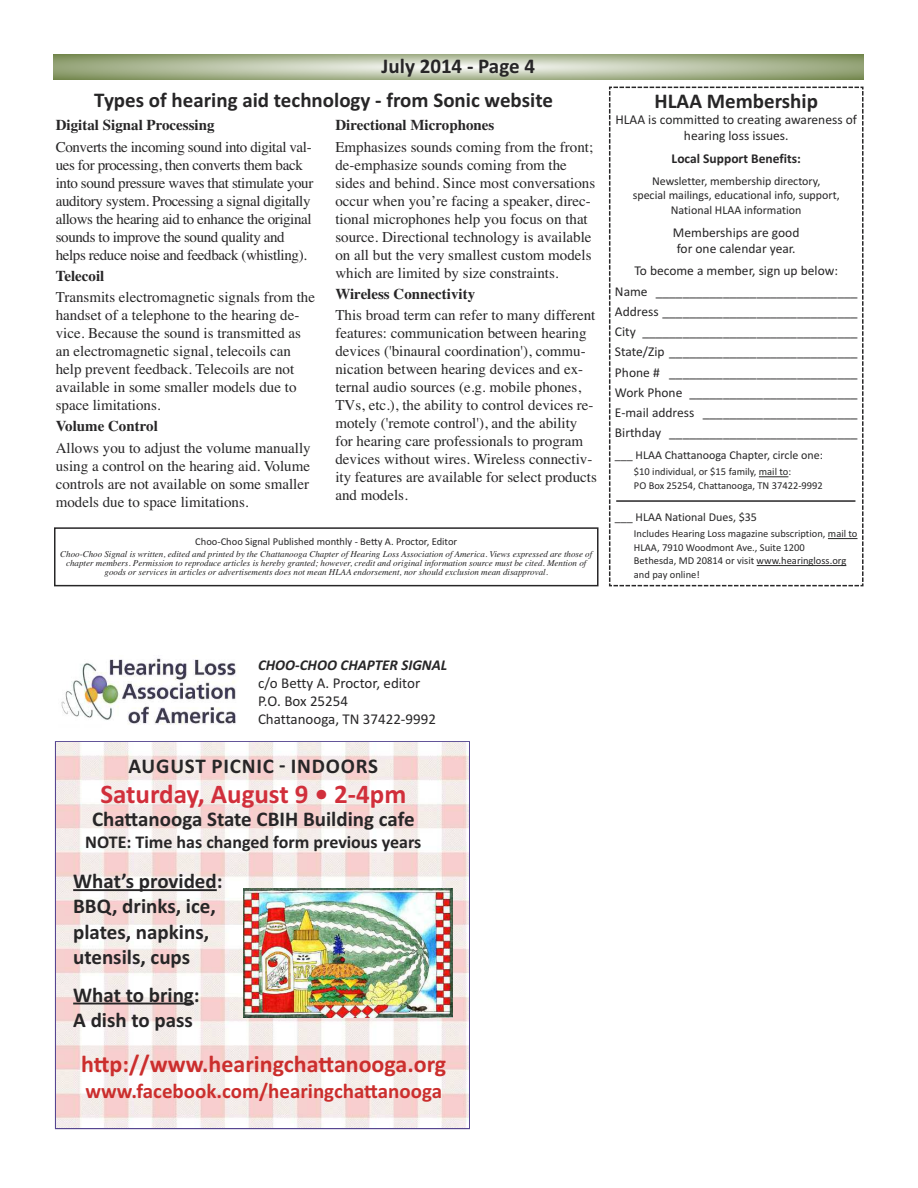
<style>
.page{position:relative;width:918px;height:1188px;background:#fff}
.page>*{position:absolute;margin:0;border:0;box-sizing:border-box;transform-origin:0 0}
.t1{font:700 27px "Calibri";color:#d12f3b}
.t2{font:700 24px "Calibri";color:#cb2e2d}
.t3{font:700 21px/25.2px "Calibri";color:#272627}
.t4{font:700 21px "Calibri";color:#cb2e2d}
.t5{font:700 21px "Calibri";letter-spacing:.04em;color:#272627}
.t6{font:700 18px "Calibri";color:#272627}
.t7{font:15px/18px "Times";color:#272627}
.t8{font:15px/18px "Times";letter-spacing:-.025em;color:#272627}
.t9{font:700 15px "Times";color:#272627}
.t10{font:15px/18px "Calibri";color:#272627}
.t11{font:italic 700 15px "Calibri";color:#272627}
.t12{font:13.5px/20.2px "Calibri";color:#272627;text-align:center}
.t13{font:700 13.5px "Calibri";color:#272627}
.t14{font:12px/14.4px "Calibri";color:#272627;text-align:center}
.t15{font:10.5px/13.5px "Calibri";color:#272627}
.t16{font:italic 9px/9px "Times";color:#272627;text-align:center}
</style>
<div class="page">
<img style="left:56px;top:743px;width:412px;height:385px">
<hr style="left:73px;top:889px;width:144px;height:2px;background:#272627">
<hr style="left:73px;top:1003px;width:121px;height:1px;background:#272627">
<div style="left:54px;top:527px;width:545px;height:59px;border:2px solid #272627"></div>
<svg style="left:609px;top:86px;width:255px;height:501px"></svg>
<hr style="left:828px;top:538px;width:30px;height:1px;background:#272627">
<hr style="left:757px;top:565px;width:89px;height:1px;background:#272627">
<img style="left:61px;top:658px;width:175px;height:67px">
<hr style="left:616px;top:500px;width:239px;height:2px;background:#272627">
<svg style="left:53px;top:54px;width:810px;height:25px"></svg>
<img style="left:243px;top:888px;width:210px;height:129px">
<h3 class="t3" style="left:382px;top:53px;width:155px">July 2014 - Page 4</h3>
<h3 class="t3" style="left:94px;top:87px;width:460px">Types of hearing aid technology - from Sonic website</h3>
<p class="t9" style="left:56px;top:117px;width:160px">Digital Signal Processing</p>
<p class="t8" style="left:56px;top:138px;width:259px">Converts the incoming sound into digital val&shy;ues for processing, then converts them back into sound pressure waves that stimulate your auditory system. Processing a signal digitally allows the hearing aid to enhance the original sounds to improve the sound quality and helps reduce noise and feedback (whistling).</p>
<p class="t9" style="left:56px;top:267px;width:50px">Telecoil</p>
<p class="t7" style="left:56px;top:288px;width:261px">Transmits electromagnetic signals from the handset of a telephone to the hearing de&shy;vice. Because the sound is transmitted as an electromagnetic signal, telecoils can help prevent feedback. Telecoils are not available in some smaller models due to space limitations.</p>
<p class="t9" style="left:56px;top:417px;width:104px">Volume Control</p>
<p class="t7" style="left:56px;top:438px;width:256px;text-align:justify">Allows you to adjust the volume manually using a control on the hearing aid. Volume controls are not available on some smaller models due to space limitations.</p>
<p class="t9" style="left:335px;top:117px;width:161px">Directional Microphones</p>
<p class="t7" style="left:335px;top:138px;width:261px">Emphasizes sounds coming from the front; de-emphasize sounds coming from the sides and behind. Since most conversations occur when you’re facing a speaker, direc&shy;tional microphones help you focus on that source. Directional technology is available on all but the very smallest custom models which are limited by size constraints.</p>
<p class="t9" style="left:335px;top:285px;width:141px">Wireless Connectivity</p>
<p class="t7" style="left:335px;top:306px;width:263px">This broad term can refer to many different features: communication between hearing devices ('binaural coordination'), commu&shy;nication between hearing devices and ex&shy;ternal audio sources (e.g. mobile phones, TVs, etc.), the ability to control devices re&shy;motely ('remote control'), and the ability for hearing care professionals to program devices without wires. Wireless connectiv&shy;ity features are available for select products and models.</p>
<p class="t15" style="left:195px;top:534px;width:263px">Choo-Choo Signal Published monthly - Betty A. Proctor, Editor</p>
<p class="t16" style="left:60px;top:549px;width:534px">Choo-Choo Signal is written, edited and printed by the Chattanooga Chapter of Hearing Loss Association of America. Views expressed are those of chapter members. Permission to reproduce articles is hereby granted; however, credit and original information source must be cited. Mention of goods or services in articles or advertisements does not mean HLAA endorsement, nor should exclusion mean disapproval.</p>
<h3 class="t3" style="left:655px;top:88px;width:165px">HLAA Membership</h3>
<p class="t12" style="left:616px;top:112px;width:243px;line-height:16px">HLAA is committed to creating awareness of hearing loss issues.</p>
<p class="t13" style="left:672px;top:151px;width:131px">Local Support Benefits:</p>
<p class="t14" style="left:633px;top:174px;width:209px">Newsletter, membership directory,<br>special mailings, educational info, support,<br>National HLAA information</p>
<p class="t12" style="left:673px;top:224px;width:128px;line-height:16px;text-align:left">Memberships are good for one calendar year.</p>
<p class="t12" style="left:615px;top:261px;width:244px">To become a member, sign up below:<br>Name ______________________________ Address _____________________________ City ________________________________ State/Zip ____________________________ Phone # ____________________________ Work Phone _________________________ E-mail address _______________________ Birthday ____________________________</p>
<p class="t14" style="left:615px;top:447px;width:210px">___ HLAA Chattanooga Chapter, circle one:</p>
<p class="t15" style="left:634px;top:465px;width:190px">$10 individual, or $15 family, mail to:<br>PO Box 25254, Chattanooga, TN 37422-9992</p>
<p class="t14" style="left:615px;top:510px;width:144px">___ HLAA National Dues, $35</p>
<p class="t15" style="left:634px;top:527px;width:225px">Includes Hearing Loss magazine subscription, mail to HLAA, 7910 Woodmont Ave., Suite 1200<br>Bethesda, MD 20814 or visit www.hearingloss.org and pay online!</p>
<p class="t11" style="left:258px;top:656px;width:191px">CHOO-CHOO CHApTER SIGNAL</p>
<p class="t10" style="left:258px;top:674px;width:179px">c/o Betty A. Proctor, editor<br>P.O. Box 25254<br>Chattanooga, TN 37422-9992</p>
<h3 class="t5" style="left:128px;top:754px;width:251px">AUGUST PICNIC - INDOORS</h3>
<h1 class="t1" style="left:100px;top:778px;width:308px">Saturday, August 9 • 2-4pm</h1>
<h3 class="t3" style="left:92px;top:806px;width:324px">Chattanooga State CBIH Building cafe</h3>
<p class="t6" style="left:85px;top:831px;width:338px">NOTE: Time has changed form previous years</p>
<h3 class="t3" style="left:73px;top:868px;width:151px">What’s provided:<br>BBQ, drinks, ice, plates, napkins, utensils, cups</h3>
<h3 class="t3" style="left:73px;top:982px;width:128px">What to bring:<br>A dish to pass</h3>
<h2 class="t2" style="left:81px;top:1049px;width:367px">http://www.hearingchattanooga.org</h2>
<h3 class="t4" style="left:85px;top:1079px;width:358px">www.facebook.com/hearingchattanooga</h3>
</div>
